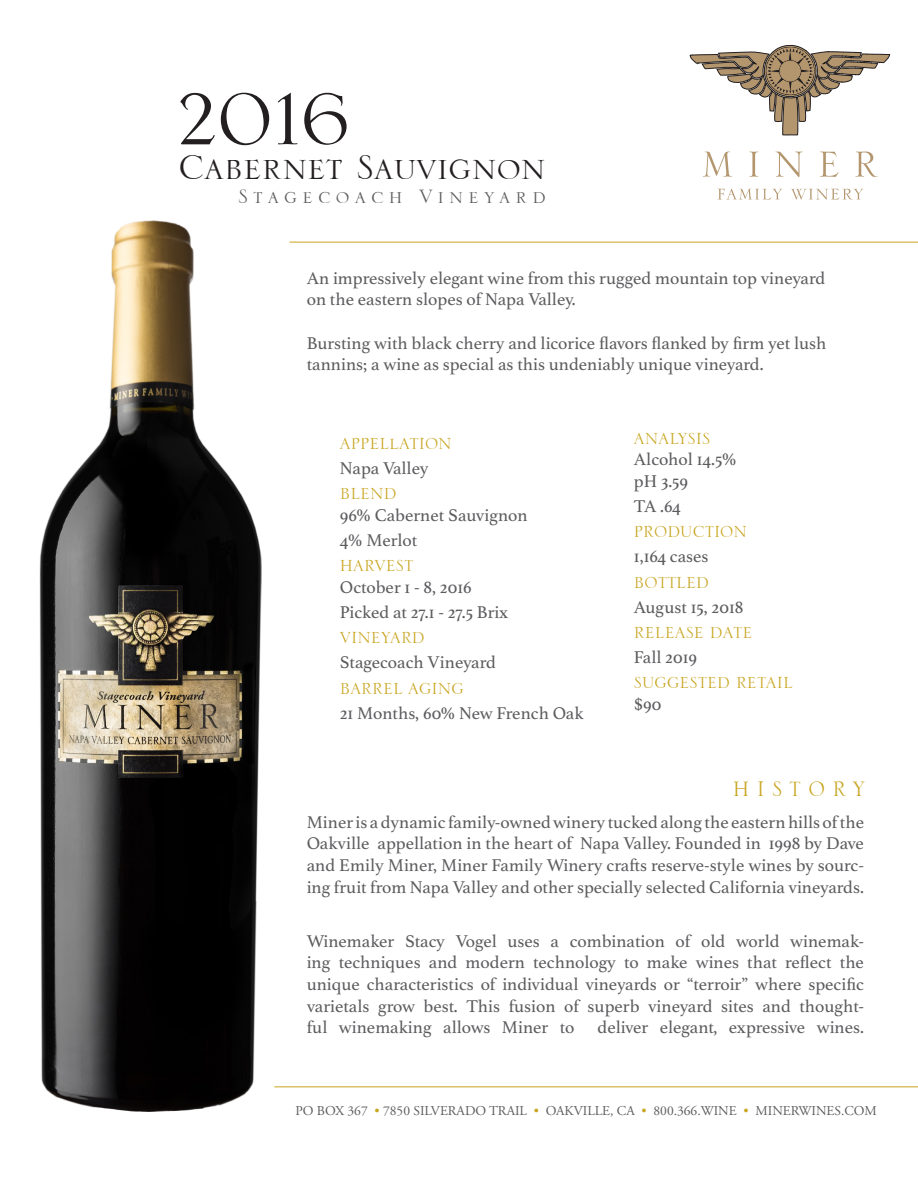
<style>
.page{position:relative;width:918px;height:1188px;background:#fff}
.page>*{position:absolute;margin:0;border:0;box-sizing:border-box;transform-origin:0 0}
.t1{font:97.5px "Serlio LH";color:#231f20}
.t2{font:45px "Serlio LH";color:#231f20}
.t3{font:27.6px "Serlio LH";color:#c8a520;scale:.96 1}
.t4{font:25.5px "Serlio LH";letter-spacing:.2em;color:#5c5c5f}
.t5{font:21px "Serlio LH";color:#c8a520}
.t6{font:18px/21.6px "Athelas";color:#5c5c5f}
.t7{font:13.5px "Adobe Garamond Pro";color:#5c5c5f}
.s1{font-size:24px}
.s2{color:#c8a520}
</style>
<div class="page">
<hr style="left:274px;top:1086px;width:644px;height:1px;background:#c8a520">
<hr style="left:290px;top:242px;width:628px;height:1px;background:#c8a520">
<svg style="left:690px;top:45px;width:200px;height:90px"></svg>
<svg style="left:703px;top:152px;width:29px;height:25px"></svg>
<svg style="left:749px;top:152px;width:9px;height:25px"></svg>
<svg style="left:776px;top:152px;width:27px;height:25px"></svg>
<svg style="left:820px;top:152px;width:18px;height:25px"></svg>
<svg style="left:856px;top:152px;width:22px;height:25px"></svg>
<svg style="left:718px;top:189px;width:64px;height:11px"></svg>
<svg style="left:791px;top:189px;width:72px;height:11px"></svg>
<img style="left:39px;top:221px;width:223px;height:891px">
<p class="t1" style="left:177px;top:71px;width:175px">2016</p>
<p class="t2" style="left:178px;top:145px;width:369px">Cabernet Sauvignon</p>
<p class="t4" style="left:238px;top:184px;width:309px">Stagecoach Vineyard</p>
<p class="t6" style="left:307px;top:268px;width:520px">An impressively elegant wine from this rugged mountain top vineyard on the eastern slopes of Napa Valley.</p>
<p class="t6" style="left:307px;top:333px;width:521px">Bursting with black cherry and licorice flavors flanked by firm yet lush tannins; a wine as special as this undeniably unique vineyard.</p>
<p class="t5" style="left:340px;top:433px;width:114px">APPEL<span class="s1">l</span>ATION</p>
<p class="t6" style="left:340px;top:458px;width:90px">Napa Valley</p>
<p class="t5" style="left:340px;top:483px;width:58px">BLEND</p>
<p class="t6" style="left:340px;top:505px;width:189px">96% Cabernet Sauvignon</p>
<p class="t6" style="left:340px;top:530px;width:79px">4% Merlot</p>
<p class="t5" style="left:340px;top:555px;width:75px">HARVEST</p>
<p class="t6" style="left:340px;top:575px;width:170px;line-height:25.2px">October 1 - 8, 2016<br>Picked at 27.1 - 27.5 Brix</p>
<p class="t5" style="left:340px;top:627px;width:86px">VINEYARD</p>
<p class="t6" style="left:340px;top:653px;width:158px">Stagecoach Vineyard</p>
<p class="t5" style="left:340px;top:678px;width:125px">BARREL AGING</p>
<p class="t6" style="left:340px;top:703px;width:245px">21 Months, 60% New French Oak</p>
<p class="t5" style="left:634px;top:428px;width:78px">ANALYSIS</p>
<p class="t6" style="left:634px;top:449px;width:104px">Alcohol 14.5% pH 3.59</p>
<p class="t6" style="left:634px;top:496px;width:48px">TA .64</p>
<p class="t5" style="left:634px;top:521px;width:115px">PRODUCTION</p>
<p class="t6" style="left:634px;top:547px;width:76px">1,164 cases</p>
<p class="t5" style="left:634px;top:572px;width:77px">BOTTLED</p>
<p class="t6" style="left:634px;top:597px;width:111px">August 15, 2018</p>
<p class="t5" style="left:634px;top:622px;width:120px">RELEASE DATE</p>
<p class="t6" style="left:634px;top:647px;width:65px">Fall 2019</p>
<p class="t5" style="left:634px;top:673px;width:160px">SUGGESTED RETAIL</p>
<p class="t6" style="left:634px;top:694px;width:29px">$90</p>
<p class="t3" style="left:733px;top:775px;width:140px">H I S T O R Y</p>
<p class="t6" style="left:307px;top:812px;width:559px;text-align:justify">Miner is a dynamic family-owned winery tucked along the eastern hills of the Oakville appellation in the heart of Napa Valley. Founded in 1998 by Dave and Emily Miner, Miner Family Winery crafts reserve-style wines by sourc&shy;ing fruit from Napa Valley and other specially selected California vineyards.</p>
<p class="t6" style="left:307px;top:931px;width:559px;text-align:justify">Winemaker Stacy Vogel uses a combination of old world winemak&shy;ing techniques and modern technology to make wines that reflect the unique characteristics of individual vineyards or “terroir” where specific varietals grow best. This fusion of superb vineyard sites and thought&shy;ful winemaking allows Miner to</p>
<p class="t6" style="left:598px;top:1017px;width:268px">deliver elegant, expressive wines.</p>
<p class="t7" style="left:295px;top:1103px;width:583px">PO BOX 367 <span class="s2">•</span> 7850 SILVERADO TRAIL <span class="s2">•</span> OAKVILLE, CA <span class="s2">•</span> 800.366.WINE <span class="s2">•</span> MINERWINES.COM</p>
</div>
